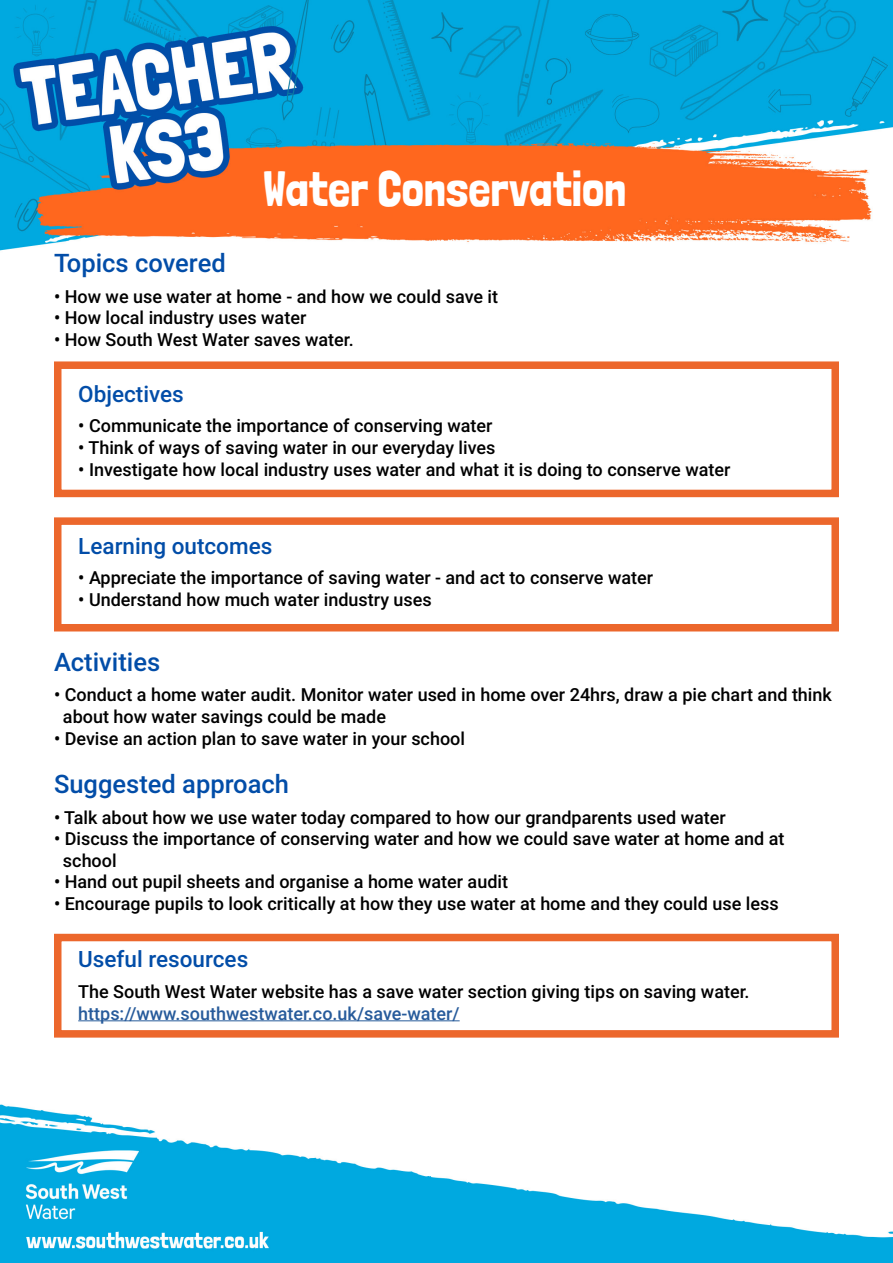
<style>
.page{position:relative;width:893px;height:1263px;background:#fff}
.page>*{position:absolute;margin:0;border:0;box-sizing:border-box;transform-origin:0 0}
.t1{font:49.5px "Londrina Solid";color:#fff}
.t2{font:500 25.5px "Roboto";color:#024da8}
.t3{font:500 22.5px "Roboto";color:#024da8}
.t4{font:500 18px/21.6px "Roboto";color:#000}
.t5{font:500 18px "Roboto";color:#275b9b}
</style>
<div class="page">
<img style="left:0;top:0;width:893px;height:1263px">
<div style="left:54px;top:934px;width:785px;height:103px;background:#fff;border:8px solid #ec672c"></div>
<hr style="left:78px;top:1020px;width:382px;height:1px;background:#275b9b">
<div style="left:54px;top:361px;width:785px;height:136px;background:#fff;border:8px solid #ec672c"></div>
<div style="left:54px;top:517px;width:785px;height:114px;background:#fff;border:8px solid #ec672c"></div>
<h1 class="t1" style="left:263px;top:160px;width:365px">Water Conservation</h1>
<h2 class="t2" style="left:54px;top:245px;width:173px">Topics covered</h2>
<p class="t4" style="left:54px;top:285px;width:446px">• How we use water at home - and how we could save it</p>
<p class="t4" style="left:54px;top:306px;width:254px">• How local industry uses water</p>
<p class="t4" style="left:54px;top:328px;width:301px">• How South West Water saves water.</p>
<p class="t3" style="left:78px;top:378px;width:107px">Objectives</p>
<p class="t4" style="left:78px;top:414px;width:416px">• Communicate the importance of conserving water</p>
<p class="t4" style="left:78px;top:436px;width:419px">• Think of ways of saving water in our everyday lives</p>
<p class="t4" style="left:78px;top:458px;width:654px">• Investigate how local industry uses water and what it is doing to conserve water</p>
<p class="t3" style="left:78px;top:530px;width:196px">Learning outcomes</p>
<p class="t4" style="left:78px;top:566px;width:576px">• Appreciate the importance of saving water - and act to conserve water</p>
<p class="t4" style="left:78px;top:588px;width:355px">• Understand how much water industry uses</p>
<h2 class="t2" style="left:54px;top:644px;width:108px">Activities</h2>
<p class="t4" style="left:63px;top:683px;width:770px;text-indent:-9px">• Conduct a home water audit. Monitor water used in home over 24hrs, draw a pie chart and think about how water savings could be made</p>
<p class="t4" style="left:54px;top:727px;width:413px">• Devise an action plan to save water in your school</p>
<h2 class="t2" style="left:54px;top:766px;width:237px">Suggested approach</h2>
<p class="t4" style="left:54px;top:806px;width:673px">• Talk about how we use water today compared to how our grandparents used water</p>
<p class="t4" style="left:63px;top:827px;width:723px;text-indent:-9px">• Discuss the importance of conserving water and how we could save water at home and at school</p>
<p class="t4" style="left:54px;top:871px;width:456px">• Hand out pupil sheets and organise a home water audit</p>
<p class="t4" style="left:54px;top:892px;width:726px">• Encourage pupils to look critically at how they use water at home and they could use less</p>
<p class="t3" style="left:78px;top:943px;width:172px">Useful resources</p>
<p class="t4" style="left:78px;top:980px;width:673px">The South West Water website has a save water section giving tips on saving water.</p>
<p class="t5" style="left:78px;top:1000px;width:383px">https://www.southwestwater.co.uk/save-water/</p>
</div>
